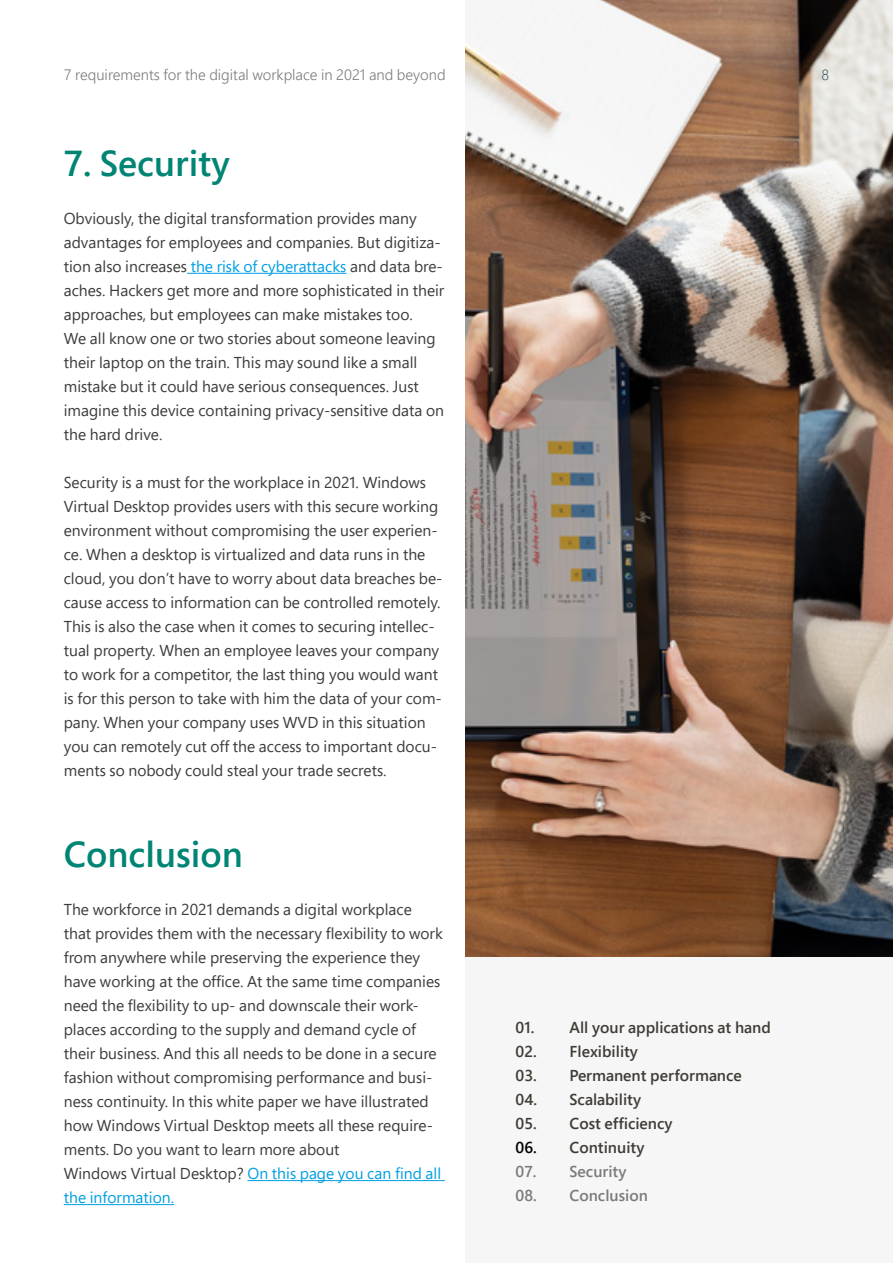
<style>
.page{position:relative;width:893px;height:1263px;background:#fff}
.page>*{position:absolute;margin:0;border:0;box-sizing:border-box;transform-origin:0 0}
.t1{font:600 36px "Segoe Pro";color:#008575}
.t2{font:15.75px/24px "Segoe Pro";color:#3c3c3b}
.t3{font:600 15.75px "Segoe Pro";color:#403c35}
.t4{font:600 15.75px "Segoe Pro";color:#7c7b7b}
.t5{font:300 15px "Segoe Pro";color:#7c7b7b}
.t6{font:300 15px "Segoe Pro";color:#274b48}
.s1{color:#009fe3}
.s2{color:#000}
</style>
<div class="page">
<img style="left:466px;top:0;width:427px;height:957px">
<hr style="left:187px;top:273px;width:159px;height:1px;background:#009fe3">
<hr style="left:247px;top:1180px;width:198px;height:1px;background:#009fe3">
<hr style="left:64px;top:1204px;width:110px;height:1px;background:#009fe3">
<div style="left:466px;top:959px;width:427px;height:304px;background:#f6f6f6"></div>
<p class="t5" style="left:64px;top:64px;width:383px">7 requirements for the digital workplace in 2021 and beyond</p>
<h1 class="t1" style="left:64px;top:139px;width:168px">7. Security</h1>
<p class="t2" style="left:64px;top:206px;width:382px">Obviously, the digital transformation provides many advantages for employees and companies. But digitiza&shy;tion also increases <span class="s1">the risk of cyberattacks</span> and data bre&shy;aches. Hackers get more and more sophisticated in their approaches, but employees can make mistakes too.<br>We all know one or two stories about someone leaving their laptop on the train. This may sound like a small mistake but it could have serious consequences. Just imagine this device containing privacy-sensitive data on the hard drive.</p>
<p class="t2" style="left:64px;top:470px;width:380px">Security is a must for the workplace in 2021. Windows Virtual Desktop provides users with this secure working environment without compromising the user experien&shy;ce. When a desktop is virtualized and data runs in the cloud, you don’t have to worry about data breaches be&shy;cause access to information can be controlled remotely.<br>This is also the case when it comes to securing intellec&shy;tual property. When an employee leaves your company to work for a competitor, the last thing you would want is for this person to take with him the data of your com&shy;pany. When your company uses WVD in this situation you can remotely cut off the access to important docu&shy;ments so nobody could steal your trade secrets.</p>
<h1 class="t1" style="left:64px;top:830px;width:181px">Conclusion</h1>
<p class="t2" style="left:64px;top:897px;width:381px">The workforce in 2021 demands a digital workplace that provides them with the necessary flexibility to work from anywhere while preserving the experience they have working at the office. At the same time companies need the flexibility to up- and downscale their work&shy;places according to the supply and demand cycle of their business. And this all needs to be done in a secure fashion without compromising performance and busi&shy;ness continuity. In this white paper we have illustrated how Windows Virtual Desktop meets all these require&shy;ments. Do you want to learn more about<br>Windows Virtual Desktop? <span class="s1">On this page you can find all the information.</span></p>
<p class="t6" style="left:821px;top:64px;width:9px">8</p>
<p class="t3" style="left:516px;top:1016px;width:257px">01. All your applications at hand</p>
<p class="t3" style="left:516px;top:1040px;width:124px">02. Flexibility</p>
<p class="t3" style="left:516px;top:1064px;width:228px">03. Permanent performance</p>
<p class="t3" style="left:516px;top:1088px;width:127px">04. Scalability</p>
<p class="t3" style="left:516px;top:1112px;width:159px">05. Cost efficiency</p>
<p class="t3" style="left:516px;top:1136px;width:130px"><span class="s2">06.</span> Continuity</p>
<p class="t4" style="left:516px;top:1160px;width:112px">07. Security</p>
<p class="t4" style="left:516px;top:1184px;width:134px">08. Conclusion</p>
</div>
